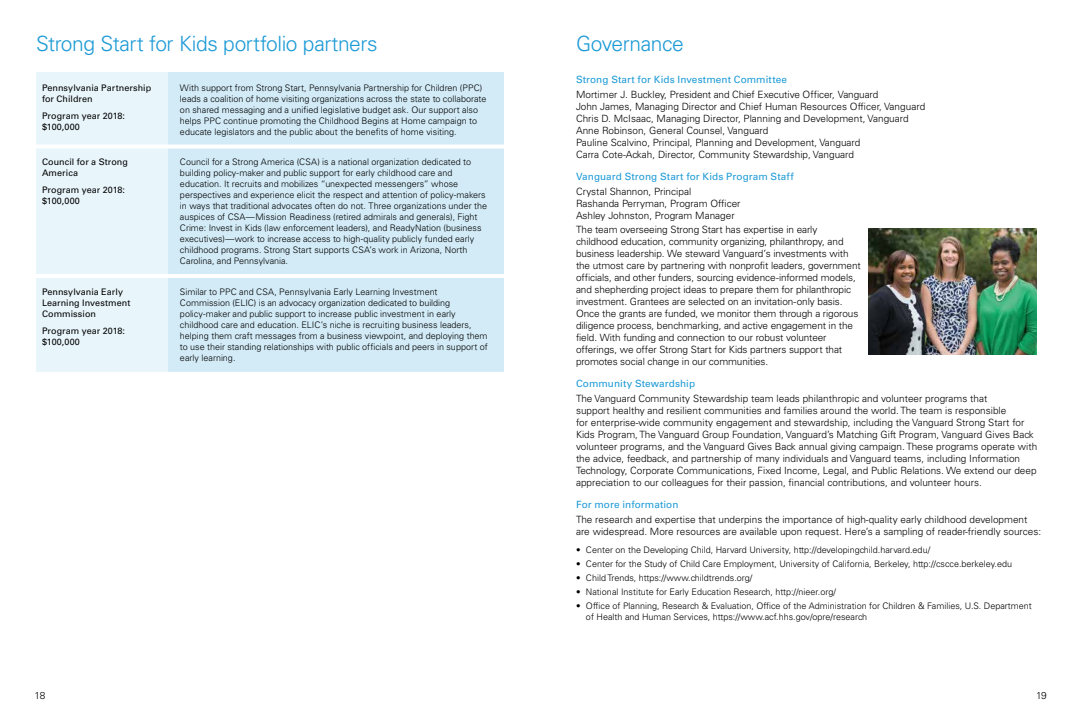
<style>
.page{position:relative;width:1080px;height:720px;background:#fff}
.page>*{position:absolute;margin:0;border:0;box-sizing:border-box;transform-origin:0 0}
.t1{font:300 21px "Univers LT Std";letter-spacing:-.02em;color:#1c9ad6}
.t2{font:300 10px/12px "Univers LT Std";color:#000}
.t3{font:10px "Univers LT Std";letter-spacing:.01em;color:#1c9ad6}
.t4{font:300 9px/11px "Univers LT Std";color:#000}
.t5{font:9px/11px "Univers LT Std";letter-spacing:.005em;color:#000}
</style>
<div class="page">
<div style="left:36px;top:72px;width:132px;height:300px;background:#e8f5fb"></div>
<div style="left:168px;top:72px;width:336px;height:300px;background:#d2ebf7"></div>
<hr style="left:36px;top:274px;width:132px;height:4px;background:#fff">
<hr style="left:168px;top:274px;width:336px;height:4px;background:#fff">
<hr style="left:36px;top:145px;width:132px;height:4px;background:#fff">
<svg style="left:168px;top:145px;width:336px;height:4px"></svg>
<img style="left:868px;top:228px;width:168px;height:126px">
<h1 class="t1" style="left:36px;top:31px;width:343px">Strong Start for Kids portfolio partners</h1>
<p class="t5" style="left:42px;top:82px;width:111px">Pennsylvania Partnership for Children</p>
<p class="t5" style="left:42px;top:110px;width:84px">Program year 2018: $100,000</p>
<p class="t4" style="left:180px;top:82px;width:308px">With support from Strong Start, Pennsylvania Partnership for Children (PPC) leads a coalition of home visiting organizations across the state to collaborate on shared messaging and a unified legislative budget ask. Our support also helps PPC continue promoting the Childhood Begins at Home campaign to educate legislators and the public about the benefits of home visiting.</p>
<p class="t5" style="left:42px;top:156px;width:88px">Council for a Strong<br>America</p>
<p class="t5" style="left:42px;top:184px;width:84px">Program year 2018: $100,000</p>
<p class="t5" style="left:42px;top:286px;width:90px">Pennsylvania Early<br>Learning Investment<br>Commission</p>
<p class="t5" style="left:42px;top:325px;width:84px">Program year 2018: $100,000</p>
<p class="t4" style="left:180px;top:156px;width:309px">Council for a Strong America (CSA) is a national organization dedicated to building policy-maker and public support for early childhood care and education. It recruits and mobilizes “unexpected messengers” whose perspectives and experience elicit the respect and attention of policy-makers in ways that traditional advocates often do not. Three organizations under the auspices of CSA—Mission Readiness (retired admirals and generals), Fight Crime: Invest in Kids (law enforcement leaders), and ReadyNation (business executives)—work to increase access to high-quality publicly funded early childhood programs. Strong Start supports CSA’s work in Arizona, North Carolina, and Pennsylvania.</p>
<p class="t4" style="left:180px;top:286px;width:309px">Similar to PPC and CSA, Pennsylvania Early Learning Investment Commission (ELIC) is an advocacy organization dedicated to building policy-maker and public support to increase public investment in early childhood care and education. ELIC’s niche is recruiting business leaders, helping them craft messages from a business viewpoint, and deploying them to use their standing relationships with public officials and peers in support of early learning.</p>
<h1 class="t1" style="left:576px;top:31px;width:109px">Governance</h1>
<p class="t3" style="left:576px;top:74px;width:213px">Strong Start for Kids Investment Committee</p>
<p class="t2" style="left:576px;top:89px;width:351px">Mortimer J. Buckley, President and Chief Executive Officer, Vanguard<br>John James, Managing Director and Chief Human Resources Officer, Vanguard Chris D. McIsaac, Managing Director, Planning and Development, Vanguard Anne Robinson, General Counsel, Vanguard<br>Pauline Scalvino, Principal, Planning and Development, Vanguard<br>Carra Cote-Ackah, Director, Community Stewardship, Vanguard</p>
<p class="t3" style="left:576px;top:171px;width:219px">Vanguard Strong Start for Kids Program Staff</p>
<p class="t2" style="left:576px;top:186px;width:166px">Crystal Shannon, Principal<br>Rashanda Perryman, Program Officer<br>Ashley Johnston, Program Manager</p>
<p class="t2" style="left:576px;top:224px;width:286px">The team overseeing Strong Start has expertise in early childhood education, community organizing, philanthropy, and business leadership. We steward Vanguard’s investments with the utmost care by partnering with nonprofit leaders, government officials, and other funders, sourcing evidence-informed models, and shepherding project ideas to prepare them for philanthropic investment. Grantees are selected on an invitation-only basis.<br>Once the grants are funded, we monitor them through a rigorous diligence process, benchmarking, and active engagement in the field. With funding and connection to our robust volunteer offerings, we offer Strong Start for Kids partners support that promotes social change in our communities.</p>
<p class="t3" style="left:576px;top:378px;width:121px">Community Stewardship</p>
<p class="t2" style="left:576px;top:393px;width:463px">The Vanguard Community Stewardship team leads philanthropic and volunteer programs that<br>support healthy and resilient communities and families around the world. The team is responsible<br>for enterprise-wide community engagement and stewardship, including the Vanguard Strong Start for Kids Program, The Vanguard Group Foundation, Vanguard’s Matching Gift Program, Vanguard Gives Back volunteer programs, and the Vanguard Gives Back annual giving campaign. These programs operate with the advice, feedback, and partnership of many individuals and Vanguard teams, including Information Technology, Corporate Communications, Fixed Income, Legal, and Public Relations. We extend our deep appreciation to our colleagues for their passion, financial contributions, and volunteer hours.</p>
<p class="t3" style="left:576px;top:499px;width:104px">For more information</p>
<p class="t2" style="left:576px;top:514px;width:467px">The research and expertise that underpins the importance of high-quality early childhood development are widespread. More resources are available upon request. Here’s a sampling of reader-friendly sources:</p>
<p class="t4" style="left:576px;top:545px;width:356px">• Center on the Developing Child, Harvard University, http://developingchild.harvard.edu/</p>
<p class="t4" style="left:576px;top:559px;width:438px">• Center for the Study of Child Care Employment, University of California, Berkeley, http://cscce.berkeley.edu</p>
<p class="t4" style="left:576px;top:573px;width:178px">• Child Trends, https://www.childtrends.org/</p>
<p class="t4" style="left:576px;top:587px;width:261px">• National Institute for Early Education Research, http://nieer.org/</p>
<p class="t4" style="left:586px;top:601px;width:447px;text-indent:-10px">• Office of Planning, Research &amp; Evaluation, Office of the Administration for Children &amp; Families, U.S. Department of Health and Human Services, https://www.acf.hhs.gov/opre/research</p>
<p class="t2" style="left:35px;top:690px;width:12px">18</p>
<p class="t2" style="left:1036px;top:690px;width:12px">19</p>
</div>
